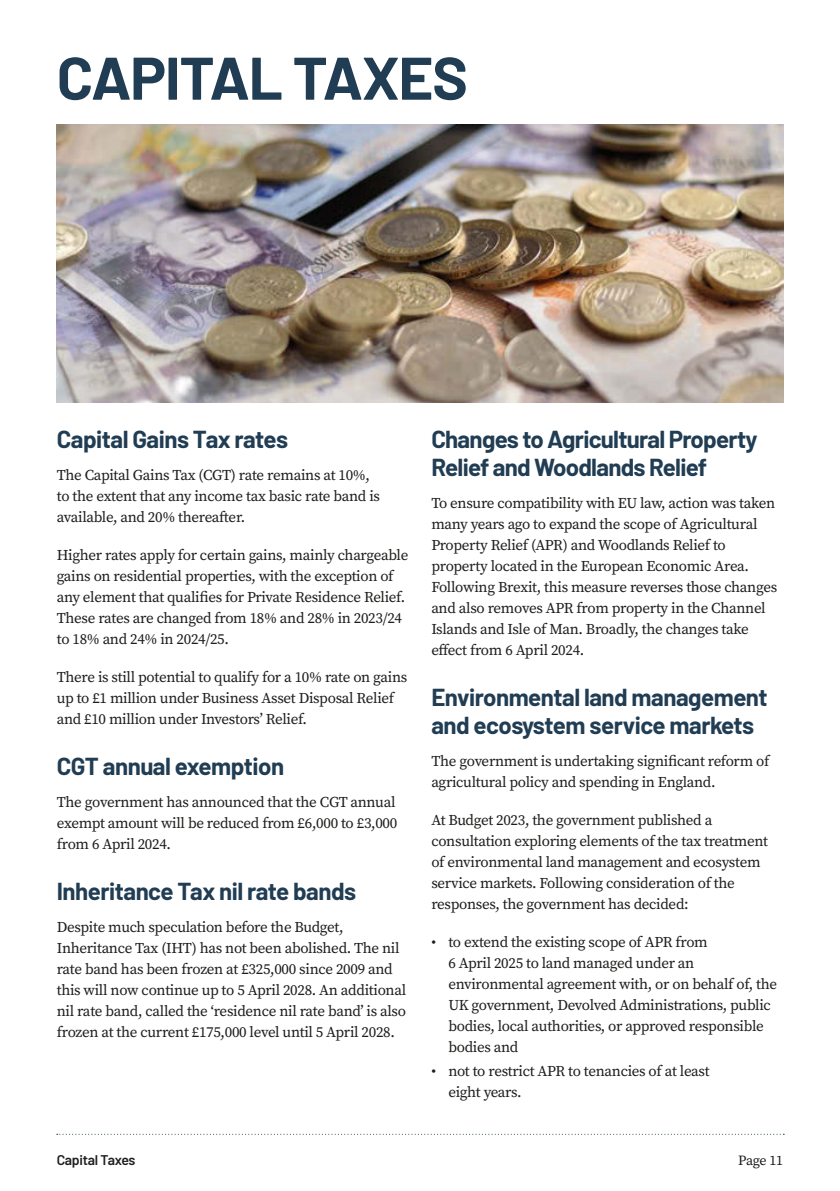
<style>
.page{position:relative;width:840px;height:1191px;background:#fff}
.page>*{position:absolute;margin:0;border:0;box-sizing:border-box;transform-origin:0 0}
.t1{font:700 60px "Barlow";letter-spacing:-.02em;color:#213d53}
.t2{font:700 24px/28px "Barlow";letter-spacing:-.025em;color:#213d53}
.t3{font:15px/21px "Source Serif Pro";letter-spacing:-.02em;color:#1d1d1b}
.t4{font:600 14px "Barlow";letter-spacing:-.02em;color:#1d1d1b}
.t5{font:14px "Source Serif Pro";letter-spacing:-.025em;color:#1d1d1b}
</style>
<div class="page">
<svg style="left:57px;top:1133px;width:724px;height:1px"></svg>
<img style="left:57px;top:125px;width:725px;height:278px">
<h1 class="t1" style="left:57px;top:34px;width:412px">CAPITAL TAXES</h1>
<h2 class="t2" style="left:57px;top:423px;width:233px">Capital Gains Tax rates</h2>
<p class="t3" style="left:57px;top:464px;width:324px">The Capital Gains Tax (CGT) rate remains at 10%, to the extent that any income tax basic rate band is available, and 20% thereafter.</p>
<p class="t3" style="left:57px;top:544px;width:353px">Higher rates apply for certain gains, mainly chargeable gains on residential properties, with the exception of any element that qualifies for Private Residence Relief.<br>These rates are changed from 18% and 28% in 2023/24 to 18% and 24% in 2024/25.</p>
<p class="t3" style="left:57px;top:666px;width:352px">There is still potential to qualify for a 10% rate on gains up to £1 million under Business Asset Disposal Relief and £10 million under Investors’ Relief.</p>
<h2 class="t2" style="left:57px;top:750px;width:229px">CGT annual exemption</h2>
<p class="t3" style="left:57px;top:791px;width:342px">The government has announced that the CGT annual exempt amount will be reduced from £6,000 to £3,000 from 6 April 2024.</p>
<h2 class="t2" style="left:57px;top:875px;width:301px">Inheritance Tax nil rate bands</h2>
<p class="t3" style="left:57px;top:916px;width:351px">Despite much speculation before the Budget, Inheritance Tax (IHT) has not been abolished. The nil rate band has been frozen at £325,000 since 2009 and this will now continue up to 5 April 2028. An additional nil rate band, called the ‘residence nil rate band’ is also frozen at the current £175,000 level until 5 April 2028.</p>
<h2 class="t2" style="left:431px;top:423px;width:327px">Changes to Agricultural Property<br>Relief and Woodlands Relief</h2>
<p class="t3" style="left:431px;top:492px;width:347px">To ensure compatibility with EU law, action was taken many years ago to expand the scope of Agricultural Property Relief (APR) and Woodlands Relief to property located in the European Economic Area.<br>Following Brexit, this measure reverses those changes and also removes APR from property in the Channel Islands and Isle of Man. Broadly, the changes take effect from 6 April 2024.</p>
<h2 class="t2" style="left:431px;top:681px;width:338px">Environmental land management and ecosystem service markets</h2>
<p class="t3" style="left:431px;top:750px;width:339px">The government is undertaking significant reform of agricultural policy and spending in England.</p>
<p class="t3" style="left:431px;top:809px;width:338px">At Budget 2023, the government published a consultation exploring elements of the tax treatment of environmental land management and ecosystem service markets. Following consideration of the responses, the government has decided:</p>
<p class="t3" style="left:448px;top:931px;width:330px;text-indent:-17px">• to extend the existing scope of APR from<br>6 April 2025 to land managed under an environmental agreement with, or on behalf of, the UK government, Devolved Administrations, public bodies, local authorities, or approved responsible bodies and</p>
<p class="t3" style="left:448px;top:1060px;width:263px;text-indent:-17px">• not to restrict APR to tenancies of at least eight years.</p>
<p class="t4" style="left:57px;top:1149px;width:80px">Capital Taxes</p>
<p class="t5" style="left:737px;top:1150px;width:47px">Page 11</p>
</div>
